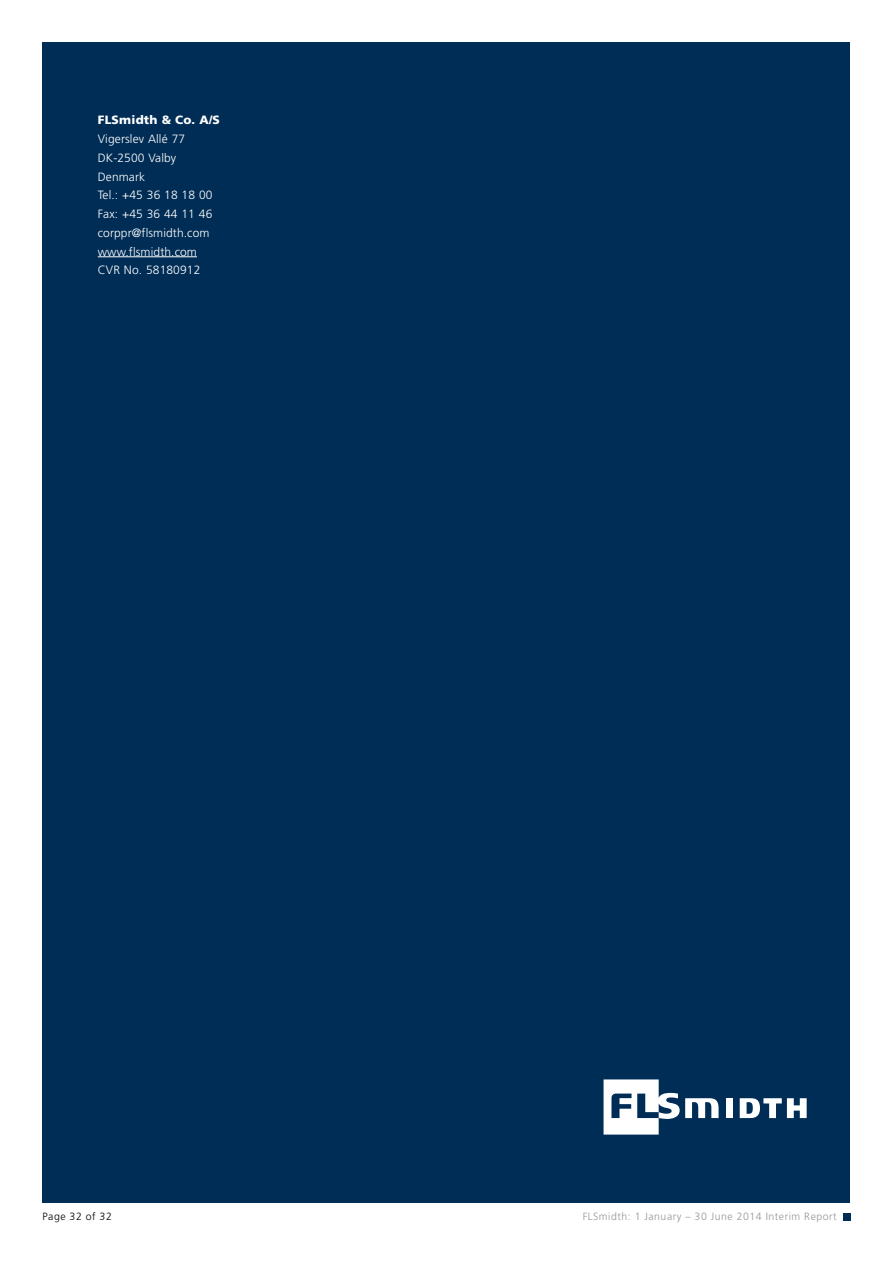
<style>
.page{position:relative;width:893px;height:1263px;background:#fff}
.page>*{position:absolute;margin:0;border:0;box-sizing:border-box;transform-origin:0 0}
.t1{font:300 12px/18.8px "Frutiger";letter-spacing:.01em;color:#fff}
.t2{font:900 12px "Frutiger";letter-spacing:.02em;color:#fff}
.t3{font:300 10.5px "Frutiger";letter-spacing:.05em;color:#939598}
.t4{font:300 10.5px "Frutiger";letter-spacing:.05em;color:#000}
</style>
<div class="page">
<div style="left:843px;top:1213px;width:7px;height:7px;background:#002d56"></div>
<div style="left:43px;top:43px;width:807px;height:1160px;background:#002d56"></div>
<hr style="left:98px;top:256px;width:99px;height:1px;background:#fff">
<div style="left:726px;top:1098px;width:6px;height:20px;background:#fff"></div>
<svg style="left:740px;top:1098px;width:67px;height:20px"></svg>
<svg style="left:603px;top:1079px;width:116px;height:55px"></svg>
<p class="t2" style="left:98px;top:113px;width:124px">FLSmidth &amp; Co. A/S</p>
<p class="t1" style="left:98px;top:130px;width:116px">Vigerslev Allé 77<br>DK-2500 Valby<br>Denmark<br>Tel.: +45 36 18 18 00<br>Fax: +45 36 44 11 46 corppr@flsmidth.com www.flsmidth.com<br>CVR No. 58180912</p>
<p class="t4" style="left:43px;top:1210px;width:71px">Page 32 of 32</p>
<p class="t3" style="left:583px;top:1210px;width:255px">FLSmidth: 1 January – 30 June 2014 Interim Report</p>
</div>
